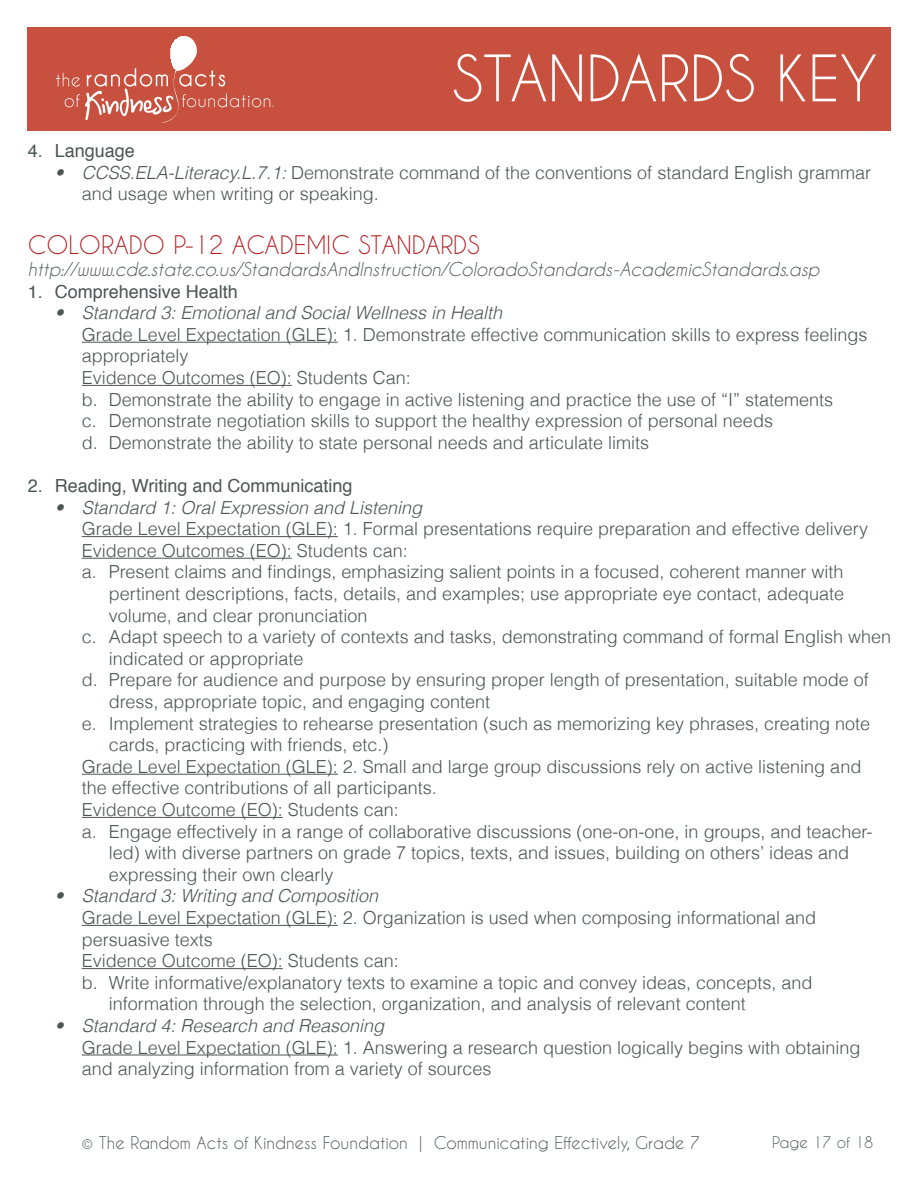
<style>
.page{position:relative;width:918px;height:1188px;background:#fff}
.page>*{position:absolute;margin:0;border:0;box-sizing:border-box;transform-origin:0 0}
.t1{font:60px "Caviar Dreams";color:#fff}
.t2{font:24px "Caviar Dreams";color:#b41f23}
.t3{font:300 18px/21.6px "Helvetica";color:#4b5553}
.t4{font:italic 300 18px "Helvetica";color:#4b5553}
.t5{font:italic 18px "Caviar Dreams";color:#4b5553}
.t6{font:18px "Helvetica";color:#4b5553}
.t7{font:16.5px "Caviar Dreams";color:#4c5553}
.t8{font:15px "Caviar Dreams";color:#4c5553}
.s1{font-style:italic}
</style>
<div class="page">
<div style="left:28px;top:27px;width:863px;height:103px;background:#c7513e"></div>
<svg style="left:56px;top:36px;width:218px;height:87px"></svg>
<hr style="left:82px;top:342px;width:256px;height:1px;background:#4b5553">
<hr style="left:82px;top:385px;width:210px;height:1px;background:#4b5553">
<hr style="left:82px;top:536px;width:256px;height:1px;background:#4b5553">
<hr style="left:82px;top:558px;width:210px;height:1px;background:#4b5553">
<hr style="left:82px;top:774px;width:256px;height:1px;background:#4b5553">
<hr style="left:82px;top:817px;width:201px;height:1px;background:#4b5553">
<hr style="left:82px;top:925px;width:256px;height:1px;background:#4b5553">
<hr style="left:82px;top:968px;width:201px;height:1px;background:#4b5553">
<hr style="left:82px;top:1055px;width:256px;height:1px;background:#4b5553">
<h1 class="t1" style="left:452px;top:43px;width:427px">STANDARDS KEY</h1>
<p class="t6" style="left:28px;top:137px;width:109px">4. Language</p>
<p class="t3" style="left:82px;top:161px;width:791px;text-indent:-27px"><span class="s1">• CCSS.ELA-Literacy.L.7.1:</span> Demonstrate command of the conventions of standard English grammar and usage when writing or speaking.</p>
<h2 class="t2" style="left:28px;top:231px;width:453px">COLORADO P-12 ACADEMIC STANDARDS</h2>
<p class="t5" style="left:28px;top:259px;width:793px">http://www.cde.state.co.us/StandardsAndInstruction/ColoradoStandards-AcademicStandards.asp</p>
<p class="t6" style="left:28px;top:277px;width:212px">1. Comprehensive Health</p>
<p class="t4" style="left:55px;top:299px;width:449px">• Standard 3: Emotional and Social Wellness in Health</p>
<p class="t3" style="left:82px;top:323px;width:787px">Grade Level Expectation (GLE): 1. Demonstrate effective communication skills to express feelings appropriately<br>Evidence Outcomes (EO): Students Can:<br>b. Demonstrate the ability to engage in active listening and practice the use of “I” statements<br>c. Demonstrate negotiation skills to support the healthy expression of personal needs<br>d. Demonstrate the ability to state personal needs and articulate limits</p>
<p class="t6" style="left:28px;top:472px;width:326px">2. Reading, Writing and Communicating</p>
<p class="t4" style="left:55px;top:493px;width:369px">• Standard 1: Oral Expression and Listening</p>
<p class="t3" style="left:82px;top:517px;width:788px">Grade Level Expectation (GLE): 1. Formal presentations require preparation and effective delivery<br>Evidence Outcomes (EO): Students can:<br>a. Present claims and findings, emphasizing salient points in a focused, coherent manner with</p>
<p class="t3" style="left:109px;top:582px;width:737px">pertinent descriptions, facts, details, and examples; use appropriate eye contact, adequate</p>
<p class="t3" style="left:109px;top:604px;width:260px">volume, and clear pronunciation</p>
<p class="t3" style="left:82px;top:625px;width:811px">c. Adapt speech to a variety of contexts and tasks, demonstrating command of formal English when</p>
<p class="t3" style="left:109px;top:647px;width:196px">indicated or appropriate</p>
<p class="t3" style="left:82px;top:668px;width:788px">d. Prepare for audience and purpose by ensuring proper length of presentation, suitable mode of</p>
<p class="t3" style="left:109px;top:690px;width:383px">dress, appropriate topic, and engaging content</p>
<p class="t3" style="left:82px;top:712px;width:790px">e. Implement strategies to rehearse presentation (such as memorizing key phrases, creating note</p>
<p class="t3" style="left:109px;top:733px;width:281px">cards, practicing with friends, etc.)</p>
<p class="t3" style="left:82px;top:755px;width:781px">Grade Level Expectation (GLE): 2. Small and large group discussions rely on active listening and</p>
<p class="t3" style="left:82px;top:776px;width:357px">the effective contributions of all participants.</p>
<p class="t3" style="left:82px;top:798px;width:319px">Evidence Outcome (EO): Students can:</p>
<p class="t3" style="left:82px;top:820px;width:792px">a. Engage effectively in a range of collaborative discussions (one-on-one, in groups, and teacher-</p>
<p class="t3" style="left:109px;top:841px;width:742px">led) with diverse partners on grade 7 topics, texts, and issues, building on others’ ideas and</p>
<p class="t3" style="left:109px;top:863px;width:226px">expressing their own clearly</p>
<p class="t4" style="left:55px;top:882px;width:325px">• Standard 3: Writing and Composition</p>
<p class="t3" style="left:82px;top:906px;width:736px">Grade Level Expectation (GLE): 2. Organization is used when composing informational and</p>
<p class="t3" style="left:82px;top:928px;width:133px">persuasive texts</p>
<p class="t3" style="left:82px;top:949px;width:319px">Evidence Outcome (EO): Students can:</p>
<p class="t3" style="left:82px;top:971px;width:732px">b. Write informative/explanatory texts to examine a topic and convey ideas, concepts, and</p>
<p class="t3" style="left:109px;top:992px;width:638px">information through the selection, organization, and analysis of relevant content</p>
<p class="t4" style="left:55px;top:1012px;width:331px">• Standard 4: Research and Reasoning</p>
<p class="t3" style="left:82px;top:1036px;width:780px">Grade Level Expectation (GLE): 1. Answering a research question logically begins with obtaining and analyzing information from a variety of sources</p>
<p class="t7" style="left:82px;top:1133px;width:620px">© The Random Acts of Kindness Foundation | Communicating Effectively, Grade 7</p>
<p class="t8" style="left:772px;top:1133px;width:103px">Page 17 of 18</p>
</div>
